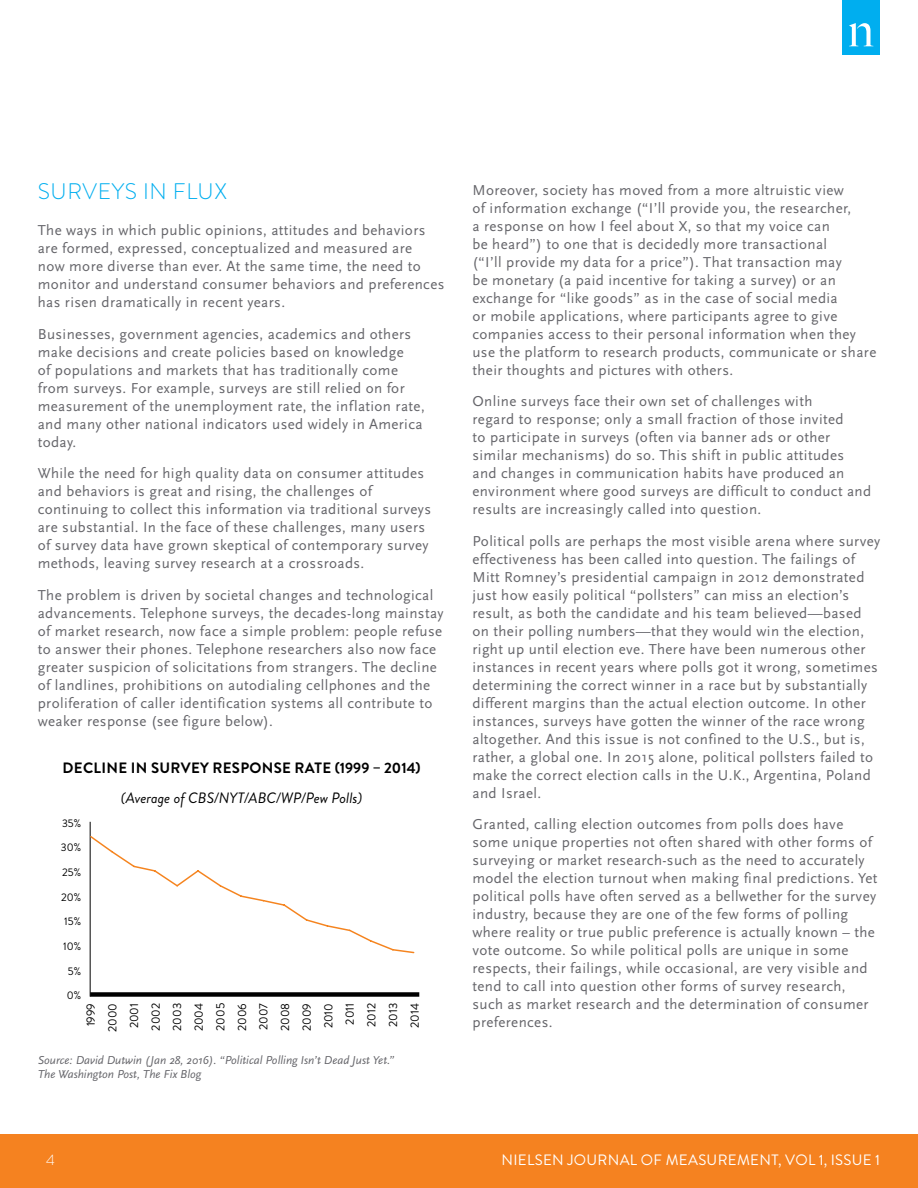
<style>
.page{position:relative;width:918px;height:1188px;background:#fff}
.page>*{position:absolute;margin:0;border:0;box-sizing:border-box;transform-origin:0 0}
.t1{font:300 22.5px "Brandon Grotesque";letter-spacing:.025em;color:#00aeef}
.t2{font:15px/18px "Scala Sans OT";letter-spacing:.025em;color:#65656a}
.t3{font:15px "Brandon Grotesque";letter-spacing:.02em;color:#fff}
.t4{font:700 15px "Brandon Grotesque";letter-spacing:.02em;color:#000}
.t5{font:italic 15px "Brandon Grotesque";color:#000}
.t6{font:300 15px "Brandon Grotesque";color:#fff}
.t7{font:italic 12px/14.4px "Scala Sans OT";color:#65656a}
.t8{font:11.85px/21.6px "Brandon Grotesque";color:#000;text-align:right}
.t9{font:10.95px "Brandon Grotesque";color:#000}
</style>
<div class="page">
<div style="left:0;top:1134px;width:918px;height:54px;background:#f58220"></div>
<div style="left:842px;top:0;width:38px;height:54px;background:#00aeef"></div>
<svg style="left:849px;top:23px;width:24px;height:23px"></svg>
<hr style="left:90px;top:822px;width:1px;height:175px;background:#000">
<div style="left:90px;top:992px;width:329px;height:5px;background:#000"></div>
<svg style="left:89px;top:835px;width:326px;height:119px"></svg>
<h1 class="t1" style="left:38px;top:176px;width:191px">SURVEYS IN FLUX</h1>
<p class="t2" style="left:38px;top:222px;width:408px">The ways in which public opinions, attitudes and behaviors are formed, expressed, conceptualized and measured are<br>now more diverse than ever. At the same time, the need to monitor and understand consumer behaviors and preferences has risen dramatically in recent years.</p>
<p class="t2" style="left:38px;top:325px;width:388px">Businesses, government agencies, academics and others make decisions and create policies based on knowledge<br>of populations and markets that has traditionally come from surveys. For example, surveys are still relied on for measurement of the unemployment rate, the inflation rate, and many other national indicators used widely in America today.</p>
<p class="t2" style="left:38px;top:465px;width:395px">While the need for high quality data on consumer attitudes and behaviors is great and rising, the challenges of continuing to collect this information via traditional surveys are substantial. In the face of these challenges, many users of survey data have grown skeptical of contemporary survey methods, leaving survey research at a crossroads.</p>
<p class="t2" style="left:38px;top:586px;width:407px">The problem is driven by societal changes and technological advancements. Telephone surveys, the decades-long mainstay of market research, now face a simple problem: people refuse to answer their phones. Telephone researchers also now face greater suspicion of solicitations from strangers. The decline of landlines, prohibitions on autodialing cellphones and the proliferation of caller identification systems all contribute to weaker response (see figure below).</p>
<p class="t4" style="left:63px;top:757px;width:360px">DECLIN E IN SURVEY RESPON SE RATE (1999 – 2014)</p>
<p class="t5" style="left:121px;top:788px;width:243px">(Average of CBS/NYT/ABC/WP/Pew Polls)</p>
<p class="t9" style="left:62px;top:815px;width:21px">35%</p>
<p class="t9" style="left:61px;top:840px;width:22px">30%</p>
<p class="t9" style="left:62px;top:865px;width:21px">25%</p>
<p class="t9" style="left:61px;top:889px;width:22px">20%</p>
<p class="t9" style="left:64px;top:914px;width:18px">15%</p>
<p class="t9" style="left:63px;top:939px;width:19px">10%</p>
<p class="t9" style="left:68px;top:963px;width:15px">5%</p>
<p class="t9" style="left:67px;top:988px;width:16px">0%</p>
<p class="t8" style="left:80px;top:1032px;width:30px;rotate:-90deg">1999<br>2000<br>2001<br>2002<br>2003<br>2004<br>2005<br>2006<br>2007<br>2008<br>2009<br>2010<br>2011<br>2012<br>2013<br>2014</p>
<p class="t7" style="left:38px;top:1053px;width:358px">Source: David Dutwin (Jan 28, 2016). “Political Polling Isn’t Dead Just Yet.”<br>The Washington Post, The Fix Blog</p>
<p class="t2" style="left:472px;top:181px;width:405px">Moreover, society has moved from a more altruistic view<br>of information exchange (“I’ll provide you, the researcher,<br>a response on how I feel about X, so that my voice can<br>be heard”) to one that is decidedly more transactional<br>(“I’ll provide my data for a price”). That transaction may<br>be monetary (a paid incentive for taking a survey) or an exchange for “like goods” as in the case of social media<br>or mobile applications, where participants agree to give companies access to their personal information when they use the platform to research products, communicate or share their thoughts and pictures with others.</p>
<p class="t2" style="left:472px;top:393px;width:400px">Online surveys face their own set of challenges with<br>regard to response; only a small fraction of those invited<br>to participate in surveys (often via banner ads or other similar mechanisms) do so. This shift in public attitudes and changes in communication habits have produced an environment where good surveys are difficult to conduct and results are increasingly called into question.</p>
<p class="t2" style="left:472px;top:532px;width:409px">Political polls are perhaps the most visible arena where survey effectiveness has been called into question. The failings of Mitt Romney’s presidential campaign in 2012 demonstrated just how easily political “pollsters” can miss an election’s result, as both the candidate and his team believed—based on their polling numbers—that they would win the election, right up until election eve. There have been numerous other instances in recent years where polls got it wrong, sometimes determining the correct winner in a race but by substantially different margins than the actual election outcome. In other instances, surveys have gotten the winner of the race wrong altogether. And this issue is not confined to the U .S., but is, rather, a global one. In 2015 alone, political pollsters failed to make the correct election calls in the U .K., Argentina, Poland and Israel.</p>
<p class="t2" style="left:472px;top:816px;width:407px">Granted, calling election outcomes from polls does have some unique properties not often shared with other forms of surveying or market research-such as the need to accurately model the election turnout when making final predictions. Yet political polls have often served as a bellwether for the survey industry, because they are one of the few forms of polling where reality or true public preference is actually known – the vote outcome. So while political polls are unique in some respects, their failings, while occasional, are very visible and tend to call into question other forms of survey research, such as market research and the determination of consumer preferences.</p>
<p class="t6" style="left:46px;top:1150px;width:10px">4</p>
<p class="t3" style="left:502px;top:1150px;width:380px">NIELSEN JOURNAL OF MEASUREMENT, VOL 1, ISSUE 1</p>
</div>
